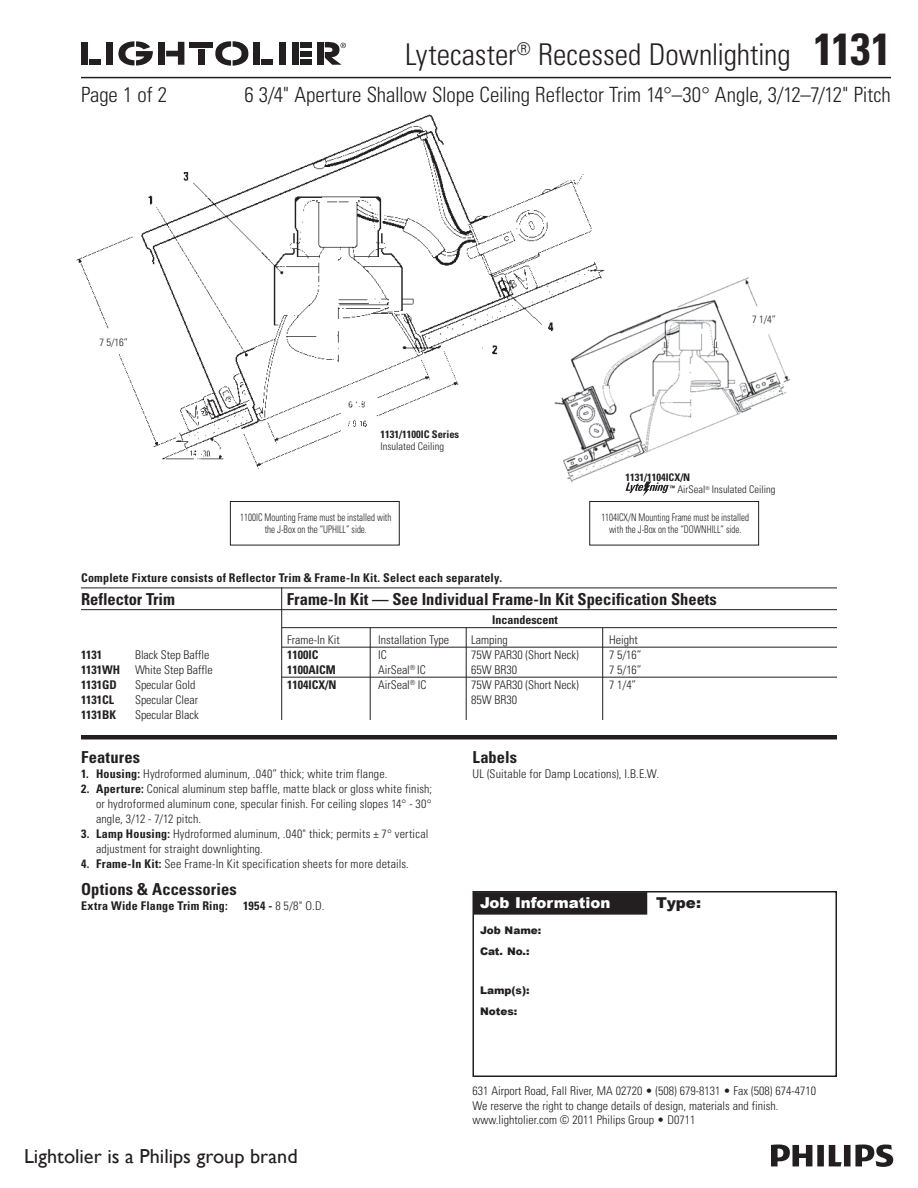
<style>
.page{position:relative;width:918px;height:1188px;background:#fff}
.page>*{position:absolute;margin:0;border:0;box-sizing:border-box;transform-origin:0 0}
.Title_A__20_30{font:300 condensed 30px "Univers";color:#231f20}
.Title_B{font:300 condensed 21px "Univers";letter-spacing:-.005em;color:#231f20}
.t1{font:20.25px "Gill Sans";color:#231f20}
.Table_Line_B{font:700 condensed 16.5px "Univers";color:#231f20}
.Copy_Head{font:700 condensed 16.5px "Univers";letter-spacing:.01em;color:#231f20}
.t2{font:900 15px "Arial";color:#fff}
.t3{font:900 15px "Arial";color:#231f20}
.Copy_Text_Numbered_F{font:300 condensed 12px/15px "Univers";letter-spacing:.005em;color:#231f20;text-align:justify}
.Table_Line_D{font:300 condensed 12px "Univers";color:#231f20}
.Table_Line_A__U67{font:700 condensed 12px "Univers";letter-spacing:.02em;color:#231f20}
.Table_Line_D-2{font:700 condensed 12px "Univers";color:#231f20}
.Copy_Text{font:300 condensed 12px "Univers";letter-spacing:.015em;color:#231f20}
.Copy_Text-2{font:700 condensed 12px "Univers";letter-spacing:.02em;color:#231f20}
.t4{font:300 condensed 10.5px/12px "Univers";color:#231f20;text-align:center;scale:.85 1}
.t5{font:300 condensed 10.5px "Univers";color:#231f20}
.t6{font:700 condensed 10.5px "Univers";color:#231f20}
.t7{font:900 10.5px "Arial";color:#231f20}
.s1{font-weight:700;font-size:45px}
.s2{font-weight:700}
</style>
<div class="page">
<svg style="left:771px;top:1144px;width:122px;height:23px"></svg>
<div style="left:474px;top:892px;width:173px;height:23px;background:#231f20"></div>
<div style="left:472px;top:891px;width:365px;height:186px;border:2px solid #231f20"></div>
<hr style="left:81px;top:77px;width:810px;height:1px;background:#231f20">
<svg style="left:118px;top:41px;width:35px;height:25px"></svg>
<svg style="left:215px;top:41px;width:34px;height:25px"></svg>
<div style="left:81px;top:42px;width:7px;height:23px;background:#231f20"></div>
<div style="left:106px;top:42px;width:7px;height:23px;background:#231f20"></div>
<div style="left:158px;top:42px;width:7px;height:23px;background:#231f20"></div>
<svg style="left:166px;top:42px;width:18px;height:23px"></svg>
<div style="left:189px;top:42px;width:24px;height:6px;background:#231f20"></div>
<div style="left:253px;top:42px;width:7px;height:23px;background:#231f20"></div>
<div style="left:261px;top:59px;width:12px;height:6px;background:#231f20"></div>
<div style="left:292px;top:42px;width:6px;height:23px;background:#231f20"></div>
<div style="left:300px;top:59px;width:12px;height:6px;background:#231f20"></div>
<div style="left:300px;top:51px;width:12px;height:5px;background:#231f20"></div>
<div style="left:300px;top:42px;width:12px;height:5px;background:#231f20"></div>
<div style="left:317px;top:42px;width:7px;height:23px;background:#231f20"></div>
<div style="left:279px;top:42px;width:6px;height:23px;background:#231f20"></div>
<div style="left:198px;top:49px;width:6px;height:16px;background:#231f20"></div>
<div style="left:89px;top:59px;width:12px;height:6px;background:#231f20"></div>
<svg style="left:325px;top:42px;width:21px;height:23px"></svg>
<hr style="left:81px;top:588px;width:756px;height:1px;background:#231f20">
<hr style="left:81px;top:609px;width:756px;height:1px;background:#231f20">
<hr style="left:282px;top:627px;width:555px;height:1px;background:#231f20">
<hr style="left:282px;top:647px;width:555px;height:1px;background:#231f20">
<hr style="left:282px;top:677px;width:555px;height:1px;background:#231f20">
<div style="left:81px;top:735px;width:756px;height:5px;background:#231f20"></div>
<img style="left:76px;top:115px;width:529px;height:354px">
<div style="left:230px;top:501px;width:170px;height:44px;border:1px solid #231f20"></div>
<div style="left:589px;top:501px;width:170px;height:44px;border:1px solid #231f20"></div>
<div style="left:95px;top:334px;width:37px;height:17px;background:#fff"></div>
<img style="left:551px;top:275px;width:239px;height:208px">
<div style="left:749px;top:310px;width:31px;height:17px;background:#fff"></div>
<hr style="left:370px;top:628px;width:1px;height:92px;background:#231f20">
<hr style="left:466px;top:628px;width:1px;height:92px;background:#231f20">
<hr style="left:602px;top:628px;width:1px;height:92px;background:#231f20">
<hr style="left:281px;top:587px;width:1px;height:133px;background:#231f20">
<svg style="left:626px;top:482px;width:43px;height:15px"></svg>
<p class="Title_A__20_30" style="left:405px;top:36px;width:487px">Lytecaster<sup>®</sup> Recessed Downlighting <span class="s1">1131</span></p>
<p class="Title_B" style="left:81px;top:82px;width:88px">Page 1 of 2</p>
<p class="Title_B" style="left:244px;top:82px;width:648px">6 3/4" Aperture Shallow Slope Ceiling Reflector Trim 14°–30° Angle, 3/12–7/12" Pitch</p>
<p class="t5" style="left:99px;top:336px;width:30px">7 5/16”</p>
<p class="t6" style="left:381px;top:428px;width:80px">1131/1100IC Series</p>
<p class="t5" style="left:381px;top:440px;width:65px">Insulated Ceiling</p>
<p class="t4" style="left:240px;top:512px;width:179px">1100IC Mounting Frame must be installed with the J-Box on the “UPHILL” side.</p>
<p class="t5" style="left:752px;top:313px;width:25px">7 1/4”</p>
<p class="t6" style="left:626px;top:471px;width:66px">1131/1104ICX/N</p>
<p class="t5" style="left:670px;top:483px;width:107px"><sup>™</sup> AirSeal<sup>®</sup> Insulated Ceiling</p>
<p class="t4" style="left:601px;top:512px;width:175px">1104ICX/N Mounting Frame must be installed with the J-Box on the “DOWNHILL” side.</p>
<p class="Table_Line_A__U67" style="left:81px;top:571px;width:423px">Complete Fixture consists of Reflector Trim &amp; Frame-In Kit. Select each separately.</p>
<p class="Table_Line_B" style="left:81px;top:589px;width:96px">Reflector Trim</p>
<p class="Table_Line_B" style="left:287px;top:589px;width:431px">Frame-In Kit — See Individual Frame-In Kit Specification Sheets</p>
<p class="Table_Line_D-2" style="left:492px;top:613px;width:67px">Incandescent</p>
<p class="Table_Line_D" style="left:287px;top:632px;width:54px">Frame-In Kit</p>
<p class="Table_Line_D" style="left:378px;top:632px;width:73px">Installation Type</p>
<p class="Table_Line_D" style="left:471px;top:632px;width:38px">Lamping</p>
<p class="Table_Line_D" style="left:609px;top:632px;width:30px">Height</p>
<p class="Table_Line_D-2" style="left:81px;top:647px;width:23px">1131</p>
<p class="Table_Line_D" style="left:135px;top:647px;width:76px">Black Step Baffle</p>
<p class="Table_Line_D-2" style="left:287px;top:647px;width:33px">1100IC</p>
<p class="Table_Line_D" style="left:378px;top:647px;width:10px">IC</p>
<p class="Table_Line_D" style="left:471px;top:647px;width:109px">75W PAR30 (Short Neck)</p>
<p class="Table_Line_D" style="left:609px;top:647px;width:34px">7 5/16”</p>
<p class="Table_Line_D" style="left:81px;top:662px;width:133px"><span class="s2">1131WH</span> White Step Baffle</p>
<p class="Table_Line_D-2" style="left:287px;top:662px;width:50px">1100AICM</p>
<p class="Table_Line_D" style="left:378px;top:662px;width:49px">AirSeal<sup>®</sup> IC</p>
<p class="Table_Line_D" style="left:471px;top:662px;width:47px">65W BR30</p>
<p class="Table_Line_D" style="left:609px;top:662px;width:34px">7 5/16”</p>
<p class="Table_Line_D-2" style="left:81px;top:677px;width:37px">1131GD</p>
<p class="Table_Line_D" style="left:135px;top:677px;width:62px">Specular Gold</p>
<p class="Table_Line_D-2" style="left:287px;top:677px;width:51px">1104ICX/N</p>
<p class="Table_Line_D" style="left:378px;top:677px;width:50px">AirSeal<sup>®</sup> IC</p>
<p class="Table_Line_D" style="left:471px;top:677px;width:109px">75W PAR30 (Short Neck)</p>
<p class="Table_Line_D" style="left:609px;top:677px;width:29px">7 1/4”</p>
<p class="Table_Line_D-2" style="left:81px;top:692px;width:35px">1131CL</p>
<p class="Table_Line_D" style="left:135px;top:692px;width:65px">Specular Clear</p>
<p class="Table_Line_D" style="left:471px;top:692px;width:47px">85W BR30</p>
<p class="Table_Line_D-2" style="left:81px;top:707px;width:37px">1131BK</p>
<p class="Table_Line_D" style="left:135px;top:707px;width:65px">Specular Black</p>
<p class="Copy_Head" style="left:81px;top:747px;width:61px">Features</p>
<p class="Copy_Text_Numbered_F" style="left:81px;top:766px;width:308px"><span class="s2">1. Housing:</span> Hydroformed aluminum, .040” thick; white trim flange.</p>
<p class="Copy_Text_Numbered_F" style="left:96px;top:781px;width:338px;text-indent:-15px"><span class="s2">2. Aperture:</span> Conical aluminum step baffle, matte black or gloss white finish; or hydroformed aluminum cone, specular finish. For ceiling slopes 14° - 30° angle, 3/12 - 7/12 pitch.</p>
<p class="Copy_Text_Numbered_F" style="left:96px;top:826px;width:334px;text-indent:-15px"><span class="s2">3. Lamp Housing:</span> Hydroformed aluminum, .040" thick; permits ± 7° vertical adjustment for straight downlighting.</p>
<p class="Copy_Text_Numbered_F" style="left:81px;top:856px;width:329px"><span class="s2">4. Frame-In Kit:</span> See Frame-In Kit specification sheets for more details.</p>
<p class="Copy_Head" style="left:81px;top:879px;width:157px">Options &amp; Accessories</p>
<p class="Copy_Text-2" style="left:81px;top:898px;width:148px">Extra Wide Flange Trim Ring:</p>
<p class="Copy_Text" style="left:243px;top:898px;width:83px"><span class="s2">1954 -</span> 8 5/8" O.D.</p>
<p class="Copy_Head" style="left:472px;top:747px;width:46px">Labels</p>
<p class="Copy_Text" style="left:472px;top:766px;width:188px">UL (Suitable for Damp Locations), I.B.E.W.</p>
<p class="t2" style="left:480px;top:895px;width:132px">Job Information</p>
<p class="t3" style="left:656px;top:895px;width:46px">Type:</p>
<p class="t7" style="left:480px;top:924px;width:63px">Job Name:</p>
<p class="t7" style="left:480px;top:945px;width:51px">Cat. No.:</p>
<p class="t7" style="left:480px;top:984px;width:51px">Lamp(s):</p>
<p class="t7" style="left:480px;top:1005px;width:39px">Notes:</p>
<p class="t1" style="left:24px;top:1144px;width:275px">Lightolier is a Philips group brand</p>
<p class="Copy_Text_Numbered_F" style="left:472px;top:1083px;width:345px">631 Airport Road, Fall River, MA 02720 • (508) 679-8131 • Fax (508) 674-4710</p>
<p class="Copy_Text_Numbered_F" style="left:472px;top:1098px;width:307px">We reserve the right to change details of design, materials and finish.</p>
<p class="Copy_Text_Numbered_F" style="left:472px;top:1112px;width:224px">www.lightolier.com © 2011 Philips Group • D0711</p>
</div>
